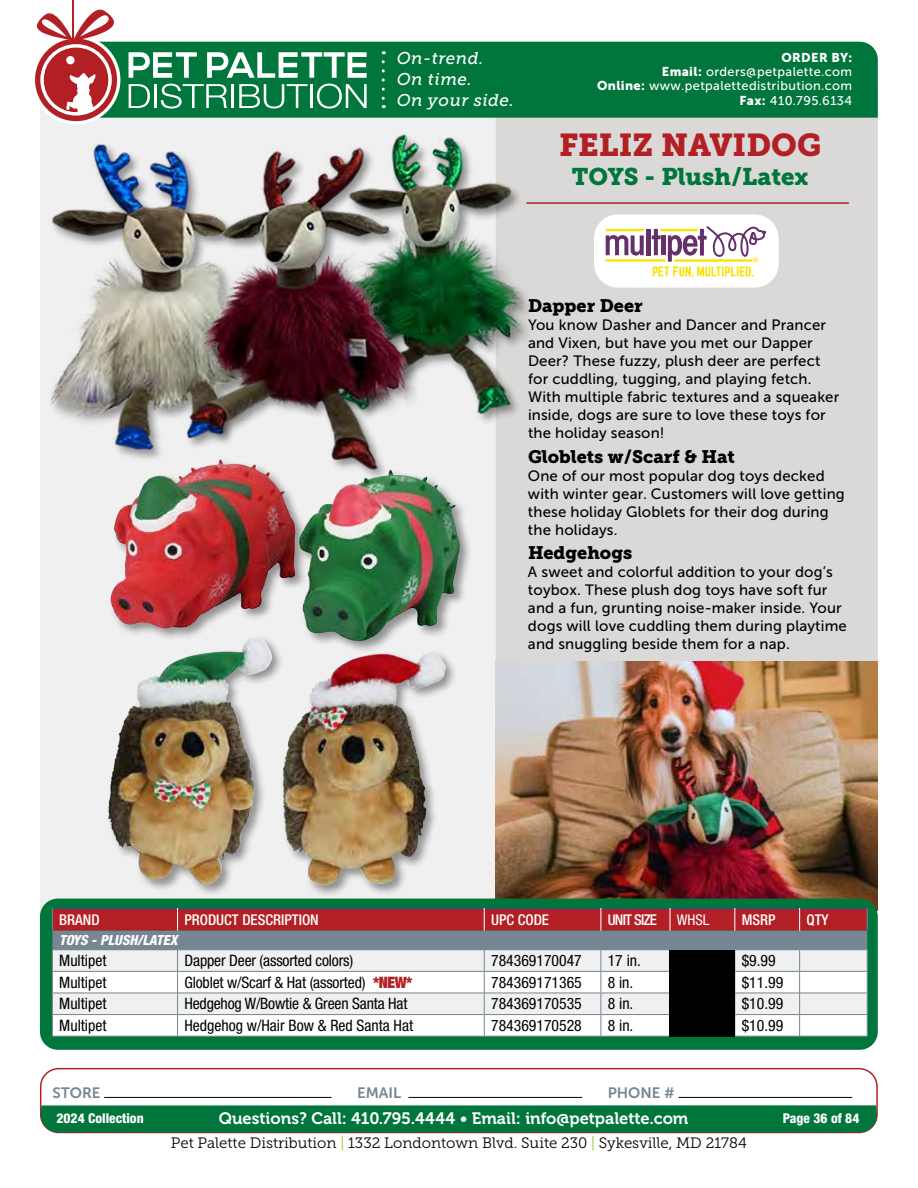
<style>
.page{position:relative;width:918px;height:1188px;background:#fff}
.page>*{position:absolute;margin:0;border:0;box-sizing:border-box;transform-origin:0 0}
.t1{font:31.5px "Museo Slab 900";color:#b21f24}
.t2{font:24px "Museo Slab 900";color:#00763c}
.t3{font:18px "Museo Slab 900";color:#000}
.t4{font:italic 16.95px/21px "Museo Slab 500";letter-spacing:.03em;color:#fff}
.t5{font:16.5px "Museo 700";color:#fff}
.t6{font:condensed 15.75px "Helvetica Neue LT Pro";color:#000}
.t7{font:15px/18px "Museo Sans 500";letter-spacing:.01em;color:#000}
.t8{font:15px "Museo Slab 300";color:#000}
.t9{font:15px "Museo Sans 700";color:#768693}
.t10{font:500 condensed 14.85px "Helvetica Neue LT Pro";color:#fff}
.t11{font:500 condensed 14.85px "Helvetica Neue LT Pro";letter-spacing:-.05em;color:#fff}
.t12{font:condensed 14.85px "Helvetica Neue LT Pro";color:#fff}
.t13{font:italic 800 condensed 13.95px "Helvetica Neue LT Pro";color:#fff}
.t14{font:800 condensed 13.5px "Helvetica Neue LT Pro";color:#fff}
.t15{font:12.75px/14.5px "Museo Sans 500";letter-spacing:.03em;color:#fff;text-align:right}
.t16{font:12.75px "Museo Sans 900";letter-spacing:.03em;color:#fff}
.s1{font-family:"Museo Sans 900"}
.s2{font-weight:900;color:#b21f24}
.s3{color:#95c93d}
</style>
<div class="page">
<div style="left:40px;top:52px;width:838px;height:991px;background:#f1f0f0;border-radius:18px"></div>
<div style="left:496px;top:77px;width:382px;height:750px;background:#dad9d8;border-radius:18px"></div>
<img style="left:49px;top:144px;width:139px;height:313px">
<div style="left:594px;top:214px;width:185px;height:74px;background:#fff;border-radius:24px"></div>
<svg style="left:606px;top:235px;width:38px;height:21px"></svg>
<hr style="left:646px;top:229px;width:4px;height:26px;background:#652f6c">
<hr style="left:606px;top:259px;width:59px;height:3px;background:#fce200">
<hr style="left:606px;top:229px;width:38px;height:2px;background:#fce200">
<svg style="left:652px;top:226px;width:115px;height:52px"></svg>
<div style="left:106px;top:635px;width:178px;height:262px;background:#000;opacity:.4"></div>
<img style="left:144px;top:654px;width:111px;height:26px">
<div style="left:280px;top:649px;width:178px;height:248px;background:#000;opacity:.4"></div>
<img style="left:316px;top:654px;width:113px;height:30px">
<div style="left:336px;top:133px;width:202px;height:292px;background:#000;opacity:.4"></div>
<img style="left:416px;top:133px;width:112px;height:288px">
<div style="left:188px;top:146px;width:237px;height:335px;background:#000;opacity:.4"></div>
<img style="left:189px;top:133px;width:227px;height:324px">
<div style="left:40px;top:1068px;width:838px;height:65px;border:2px solid #b21f24;border-radius:18px"></div>
<div style="left:41px;top:1105px;width:836px;height:27px;background:#00763c"></div>
<hr style="left:104px;top:1097px;width:228px;height:1px;background:#000">
<hr style="left:408px;top:1097px;width:174px;height:1px;background:#000">
<hr style="left:678px;top:1097px;width:174px;height:1px;background:#000">
<div style="left:120px;top:42px;width:758px;height:76px;background:#00763c"></div>
<svg style="left:129px;top:52px;width:68px;height:26px"></svg>
<svg style="left:207px;top:52px;width:160px;height:26px"></svg>
<svg style="left:129px;top:84px;width:21px;height:24px"></svg>
<hr style="left:154px;top:84px;width:3px;height:24px;background:#fff">
<svg style="left:161px;top:84px;width:66px;height:25px"></svg>
<hr style="left:231px;top:84px;width:3px;height:24px;background:#fff">
<svg style="left:239px;top:84px;width:69px;height:25px"></svg>
<hr style="left:310px;top:84px;width:3px;height:24px;background:#fff">
<svg style="left:317px;top:84px;width:50px;height:25px"></svg>
<hr style="left:72px;top:0;width:2px;height:42px;background:#b21f24">
<svg style="left:35px;top:9px;width:85px;height:115px"></svg>
<svg style="left:382px;top:62px;width:3px;height:46px"></svg>
<hr style="left:526px;top:202px;width:323px;height:2px;background:#b21f24">
<div style="left:108px;top:457px;width:364px;height:197px;background:#000;opacity:.4"></div>
<img style="left:141px;top:459px;width:79px;height:30px">
<img style="left:496px;top:662px;width:382px;height:249px">
<div style="left:40px;top:899px;width:838px;height:151px;background:#00763c;border-radius:18px"></div>
<svg style="left:52px;top:908px;width:816px;height:129px;background:#cebabd"></svg>
<div style="left:670px;top:950px;width:65px;height:87px;background:#000"></div>
<p class="t4" style="left:397px;top:48px;width:119px">On-trend.<br>On time.<br>On your side.</p>
<p class="t16" style="left:781px;top:50px;width:72px">ORDER BY:</p>
<p class="t15" style="left:597px;top:64px;width:257px"><span class="s1">Email:</span> orders@petpalette.com<br><span class="s1">Online:</span> www.petpalettedistribution.com<br><span class="s1">Fax:</span> 410.795.6134</p>
<h1 class="t1" style="left:559px;top:127px;width:264px">FELIZ NAVIDOG</h1>
<h2 class="t2" style="left:572px;top:163px;width:238px">TOYS - Plush/Latex</h2>
<p class="t3" style="left:528px;top:295px;width:116px">Dapper Deer</p>
<p class="t7" style="left:528px;top:316px;width:313px">You know Dasher and Dancer and Prancer and Vixen, but have you met our Dapper Deer? These fuzzy, plush deer are perfect for cuddling, tugging, and playing fetch.<br>With multiple fabric textures and a squeaker inside, dogs are sure to love these toys for the holiday season!</p>
<p class="t3" style="left:528px;top:446px;width:208px">Globlets w/Scarf &amp; Hat</p>
<p class="t7" style="left:528px;top:466px;width:318px">One of our most popular dog toys decked with winter gear. Customers will love getting these holiday Globlets for their dog during the holidays.</p>
<p class="t3" style="left:528px;top:543px;width:106px">Hedgehogs</p>
<p class="t7" style="left:528px;top:563px;width:320px">A sweet and colorful addition to your dog’s toybox. These plush dog toys have soft fur and a fun, grunting noise-maker inside. Your dogs will love cuddling them during playtime and snuggling beside them for a nap.</p>
<p class="t10" style="left:59px;top:911px;width:42px">BRAND</p>
<p class="t10" style="left:184px;top:911px;width:136px">PRODUCT DESCRIPTION</p>
<p class="t10" style="left:491px;top:911px;width:59px">UPC CODE</p>
<p class="t11" style="left:608px;top:911px;width:51px">UNIT SIZE</p>
<p class="t12" style="left:677px;top:911px;width:34px">WHSL</p>
<p class="t10" style="left:742px;top:911px;width:35px">MSRP</p>
<p class="t10" style="left:806px;top:911px;width:24px">QTY</p>
<p class="t13" style="left:59px;top:931px;width:120px">TOYS - PLUSH/LATEX</p>
<p class="t6" style="left:59px;top:952px;width:49px">Multipet</p>
<p class="t6" style="left:184px;top:952px;width:170px">Dapper Deer (assorted colors)</p>
<p class="t6" style="left:491px;top:952px;width:92px">784369170047</p>
<p class="t6" style="left:608px;top:952px;width:35px">17 in.</p>
<p class="t6" style="left:742px;top:952px;width:36px">$9.99</p>
<p class="t6" style="left:59px;top:973px;width:49px">Multipet</p>
<p class="t6" style="left:184px;top:973px;width:230px">Globlet w/Scarf &amp; Hat (assorted) <span class="s2">*NEW*</span></p>
<p class="t6" style="left:491px;top:973px;width:92px">784369171365</p>
<p class="t6" style="left:608px;top:973px;width:27px">8 in.</p>
<p class="t6" style="left:742px;top:973px;width:43px">$11.99</p>
<p class="t6" style="left:59px;top:995px;width:49px">Multipet</p>
<p class="t6" style="left:184px;top:995px;width:225px">Hedgehog W/Bowtie &amp; Green Santa Hat</p>
<p class="t6" style="left:491px;top:995px;width:92px">784369170535</p>
<p class="t6" style="left:608px;top:995px;width:27px">8 in.</p>
<p class="t6" style="left:742px;top:995px;width:43px">$10.99</p>
<p class="t6" style="left:59px;top:1016px;width:49px">Multipet</p>
<p class="t6" style="left:184px;top:1016px;width:230px">Hedgehog w/Hair Bow &amp; Red Santa Hat</p>
<p class="t6" style="left:491px;top:1016px;width:92px">784369170528</p>
<p class="t6" style="left:608px;top:1016px;width:27px">8 in.</p>
<p class="t6" style="left:742px;top:1016px;width:43px">$10.99</p>
<p class="t9" style="left:52px;top:1084px;width:49px">STORE</p>
<p class="t9" style="left:357px;top:1084px;width:46px">EMAIL</p>
<p class="t9" style="left:608px;top:1084px;width:69px">PHONE #</p>
<p class="t8" style="left:171px;top:1135px;width:577px">Pet Palette Distribution <span class="s3">|</span> 1332 Londontown Blvd. Suite 230 <span class="s3">|</span> Sykesville, MD 21784</p>
<p class="t5" style="left:219px;top:1109px;width:471px">Questions? Call: 410.795.4444 • Email: info@petpalette.com</p>
<p class="t14" style="left:783px;top:1109px;width:78px">Page 36 of 84</p>
<p class="t14" style="left:57px;top:1109px;width:89px">2024 Collection</p>
</div>
